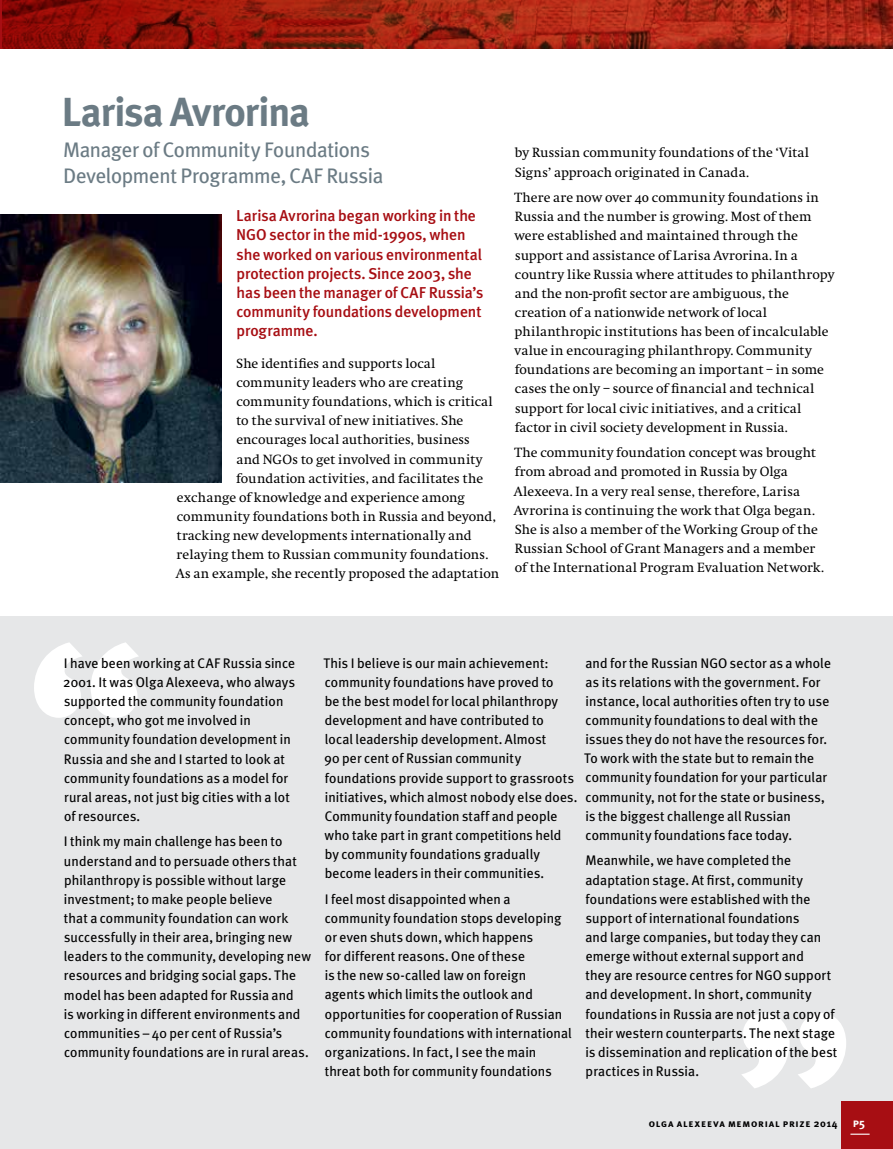
<style>
.page{position:relative;width:893px;height:1149px;background:#fff}
.page>*{position:absolute;margin:0;border:0;box-sizing:border-box;transform-origin:0 0}
.t1{font:700 40.5px "Meta Plus";letter-spacing:-.025em;color:#6b7b84}
.t2{font:21px/25.5px "Meta Plus";letter-spacing:-.015em;color:#6b7b84}
.t3{font:500 15.75px/19px "Meta Plus";letter-spacing:-.005em;color:#a70e13}
.t4{font:13.8px/19px "Meta Plus";letter-spacing:.01em;color:#000}
.t5{font:13.8px/19px "Swift";letter-spacing:.005em;color:#000}
.t6{font:12px "Meta Plus Bold Caps";color:#fff}
.t7{font:10.5px "Meta Plus Bold Caps";letter-spacing:.075em;color:#000}
.s1{font-family:"Swift SCEF"}
.s2{font-family:"Meta Plus";font-weight:700}
</style>
<div class="page">
<svg style="left:0;top:0;width:893px;height:49px;background:#9c2010"></svg>
<div style="left:0;top:616px;width:893px;height:532px;background:#e6e7e8"></div>
<svg style="left:34px;top:642px;width:105px;height:75px"></svg>
<svg style="left:742px;top:1013px;width:104px;height:75px"></svg>
<img style="left:0;top:215px;width:221px;height:267px">
<div style="left:842px;top:1101px;width:51px;height:47px;background:#a70e13"></div>
<svg style="left:850px;top:1133px;width:20px;height:1px"></svg>
<h1 class="t1" style="left:62px;top:88px;width:250px">Larisa Avrorina</h1>
<h2 class="t2" style="left:63px;top:137px;width:322px">Manager of Community Foundations<br>Development Programme, CAF Russia</h2>
<p class="t3" style="left:236px;top:206px;width:249px">Larisa Avrorina began working in the<br>NGO sector in the mid‑1990s, when she worked on various environmental protection projects. Since 2003, she has been the manager of CAF Russia’s community foundations development programme.</p>
<p class="t5" style="left:236px;top:354px;width:201px">She identifies and supports local</p>
<p class="t5" style="left:236px;top:373px;width:228px">community leaders who are creating</p>
<p class="t5" style="left:236px;top:392px;width:258px">community foundations, which is critical</p>
<p class="t5" style="left:236px;top:411px;width:229px">to the survival of new initiatives. She</p>
<p class="t5" style="left:236px;top:430px;width:235px">encourages local authorities, business</p>
<p class="t5" style="left:236px;top:449px;width:248px">and NGOs to get involved in community</p>
<p class="t5" style="left:236px;top:469px;width:248px">foundation activities, and facilitates the</p>
<p class="t5" style="left:177px;top:488px;width:289px">exchange of knowledge and experience among</p>
<p class="t5" style="left:177px;top:507px;width:321px">community foundations both in Russia and beyond,</p>
<p class="t5" style="left:177px;top:526px;width:297px">tracking new developments internationally and</p>
<p class="t5" style="left:177px;top:545px;width:313px">relaying them to Russian community foundations.</p>
<p class="t5" style="left:176px;top:564px;width:325px">As an example, she recently proposed the adaptation</p>
<p class="t5" style="left:515px;top:144px;width:296px">by Russian community foundations of the ‘Vital<br>Signs’ approach originated in Canada.</p>
<p class="t5" style="left:514px;top:188px;width:322px">There are now over <span class="s1">40</span> community foundations in Russia and the number is growing. Most of them were established and maintained through the support and assistance of Larisa Avrorina. In a country like Russia where attitudes to philanthropy and the non‑profit sector are ambiguous, the creation of a nationwide network of local philanthropic institutions has been of incalculable value in encouraging philanthropy. Community foundations are becoming an important – in some cases the only – source of financial and technical support for local civic initiatives, and a critical factor in civil society development in Russia.</p>
<p class="t5" style="left:514px;top:443px;width:312px">The community foundation concept was brought from abroad and promoted in Russia by Olga Alexeeva. In a very real sense, therefore, Larisa Avrorina is continuing the work that Olga began.<br>She is also a member of the Working Group of the Russian School of Grant Managers and a member of the International Program Evaluation Network.</p>
<p class="t4" style="left:63px;top:653px;width:234px">I have been working at CAF Russia since 2001. It was Olga Alexeeva, who always supported the community foundation concept, who got me involved in community foundation development in Russia and she and I started to look at community foundations as a model for rural areas, not just big cities with a lot of resources.</p>
<p class="t4" style="left:64px;top:831px;width:249px">I think my main challenge has been to understand and to persuade others that philanthropy is possible without large investment; to make people believe<br>that a community foundation can work successfully in their area, bringing new leaders to the community, developing new resources and bridging social gaps. The model has been adapted for Russia and<br>is working in different environments and communities – 40 per cent of Russia’s community foundations are in rural areas.</p>
<p class="t4" style="left:584px;top:653px;width:248px">and for the Russian NGO sector as a whole as its relations with the government. For instance, local authorities often try to use community foundations to deal with the issues they do not have the resources for.<br>To work with the state but to remain the community foundation for your particular community, not for the state or business, is the biggest challenge all Russian community foundations face today.</p>
<p class="t4" style="left:585px;top:850px;width:254px">Meanwhile, we have completed the adaptation stage. At first, community foundations were established with the support of international foundations<br>and large companies, but today they can emerge without external support and<br>they are resource centres for NGO support and development. In short, community foundations in Russia are not just a copy of their western counterparts. The next stage is dissemination and replication of the best practices in Russia.</p>
<p class="t4" style="left:323px;top:653px;width:256px">This I believe is our main achievement: community foundations have proved to<br>be the best model for local philanthropy development and have contributed to<br>local leadership development. Almost<br>90 per cent of Russian community foundations provide support to grassroots initiatives, which almost nobody else does.<br>Community foundation staff and people who take part in grant competitions held by community foundations gradually become leaders in their communities.</p>
<p class="t4" style="left:325px;top:889px;width:249px">I feel most disappointed when a community foundation stops developing or even shuts down, which happens<br>for different reasons. One of these<br>is the new so‑called law on foreign<br>agents which limits the outlook and opportunities for cooperation of Russian community foundations with international organizations. In fact, I see the main threat both for community foundations</p>
<p class="t7" style="left:649px;top:1117px;width:190px">olga alexeeva memorial prize <span class="s2">2014</span></p>
<p class="t6" style="left:853px;top:1115px;width:14px">p<span class="s2">5</span></p>
</div>
